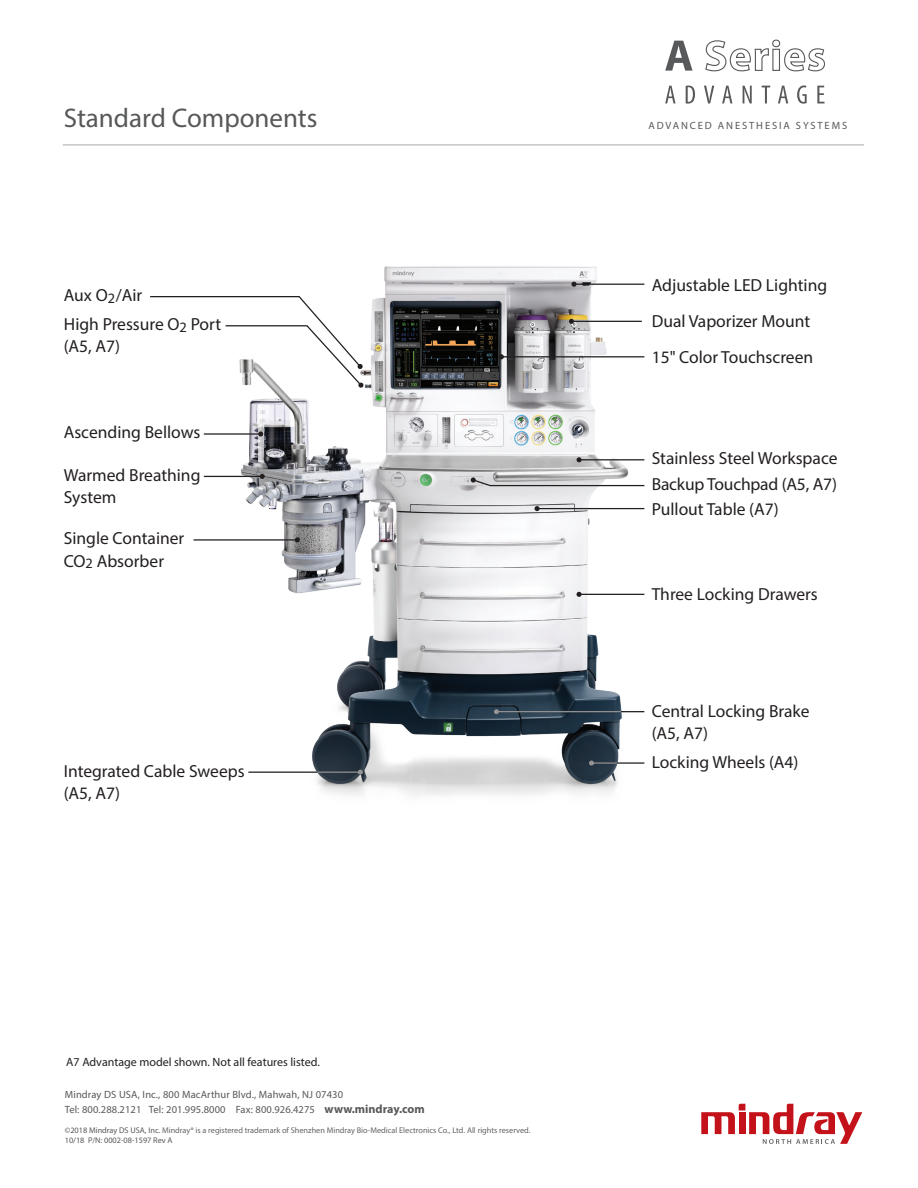
<style>
.page{position:relative;width:918px;height:1188px;background:#fff}
.page>*{position:absolute;margin:0;border:0;box-sizing:border-box;transform-origin:0 0}
.t1{font:27px "Myriad Pro";color:#57585a}
.t2{font:17.55px/22.4px "Myriad Pro";color:#231f20}
.t3{font:12px "Myriad Pro";color:#231f20}
.t4{font:10.5px "Myriad Pro";letter-spacing:.01em;color:#57585a}
.t5{font:10.5px "Myriad Pro";letter-spacing:.18em;color:#57585a}
.t6{font:8.25px/10.5px "Myriad Pro";color:#636366}
.s1{font-weight:700;font-size:12px}
.s2{color:#57585a}
</style>
<div class="page">
<svg style="left:701px;top:1104px;width:161px;height:40px"></svg>
<hr style="left:63px;top:145px;width:801px;height:1px;background:#a8a9ad">
<img style="left:193px;top:266px;width:452px;height:530px">
<hr style="left:579px;top:594px;width:65px;height:1px;background:#231f20">
<svg style="left:577px;top:592px;width:5px;height:5px"></svg>
<hr style="left:579px;top:459px;width:65px;height:1px;background:#231f20">
<svg style="left:577px;top:457px;width:5px;height:5px"></svg>
<svg style="left:471px;top:477px;width:174px;height:10px"></svg>
<svg style="left:150px;top:295px;width:213px;height:93px"></svg>
<hr style="left:537px;top:508px;width:107px;height:1px;background:#231f20">
<svg style="left:535px;top:506px;width:5px;height:5px"></svg>
<hr style="left:194px;top:539px;width:103px;height:2px;background:#231f20">
<svg style="left:295px;top:537px;width:5px;height:5px"></svg>
<hr style="left:248px;top:772px;width:112px;height:1px;background:#231f20">
<hr style="left:204px;top:476px;width:58px;height:1px;background:#231f20">
<svg style="left:260px;top:474px;width:5px;height:5px"></svg>
<hr style="left:204px;top:433px;width:57px;height:2px;background:#231f20">
<svg style="left:258px;top:431px;width:5px;height:6px"></svg>
<hr style="left:496px;top:711px;width:148px;height:1px;background:#231f20">
<hr style="left:591px;top:762px;width:53px;height:2px;background:#231f20">
<hr style="left:574px;top:284px;width:70px;height:1px;background:#231f20">
<svg style="left:571px;top:282px;width:6px;height:5px"></svg>
<hr style="left:571px;top:321px;width:71px;height:1px;background:#231f20">
<svg style="left:569px;top:319px;width:5px;height:5px"></svg>
<hr style="left:501px;top:356px;width:143px;height:1px;background:#231f20">
<svg style="left:499px;top:354px;width:5px;height:5px"></svg>
<hr style="left:496px;top:711px;width:125px;height:1px;background:#939598">
<svg style="left:494px;top:709px;width:5px;height:5px"></svg>
<hr style="left:591px;top:762px;width:26px;height:2px;background:#939598">
<svg style="left:589px;top:761px;width:5px;height:5px"></svg>
<hr style="left:317px;top:772px;width:43px;height:1px;background:#939598">
<svg style="left:358px;top:770px;width:5px;height:5px"></svg>
<svg style="left:665px;top:41px;width:28px;height:30px"></svg>
<svg style="left:705px;top:39px;width:120px;height:33px"></svg>
<svg style="left:665px;top:86px;width:11px;height:17px"></svg>
<svg style="left:686px;top:86px;width:9px;height:18px"></svg>
<svg style="left:704px;top:86px;width:10px;height:17px"></svg>
<svg style="left:722px;top:86px;width:10px;height:17px"></svg>
<svg style="left:743px;top:86px;width:9px;height:17px"></svg>
<svg style="left:762px;top:86px;width:8px;height:17px"></svg>
<svg style="left:778px;top:86px;width:10px;height:17px"></svg>
<svg style="left:797px;top:85px;width:10px;height:19px"></svg>
<svg style="left:817px;top:86px;width:7px;height:17px"></svg>
<p class="t1" style="left:64px;top:102px;width:255px">Standard Components</p>
<p class="t2" style="left:64px;top:284px;width:80px">Aux O<sub>2</sub>/Air</p>
<p class="t2" style="left:64px;top:313px;width:159px">High Pressure O<sub>2</sub> Port (A5, A7)</p>
<p class="t2" style="left:64px;top:421px;width:138px">Ascending Bellows</p>
<p class="t2" style="left:64px;top:463px;width:138px">Warmed Breathing<br>System</p>
<p class="t2" style="left:64px;top:527px;width:122px">Single Container<br>CO<sub>2</sub> Absorber</p>
<p class="t2" style="left:64px;top:759px;width:182px">Integrated Cable Sweeps (A5, A7)</p>
<p class="t3" style="left:66px;top:1055px;width:255px">A7 Advantage model shown. Not all features listed.</p>
<p class="t4" style="left:65px;top:1088px;width:280px">Mindray DS USA, Inc., 800 MacArthur Blvd., Mahwah, NJ 07430</p>
<p class="t4" style="left:65px;top:1103px;width:361px">Tel: 800.288.2121 Tel: 201.995.8000 Fax: 800.926.4275 <span class="s1">www.mindray.com</span></p>
<p class="t6" style="left:65px;top:1124px;width:467px"><span class="s2">©2018 Mindray DS USA, Inc.</span> Mindray® is a registered trademark of Shenzhen Mindray Bio-Medical Electronics Co., Ltd. All rights reserved.<br><span class="s2">10/18 P/N: 0002-08-1597 Rev A</span></p>
<p class="t5" style="left:648px;top:119px;width:200px">ADVANCED ANESTHESIA SYSTEMS</p>
<p class="t2" style="left:652px;top:273px;width:177px">Adjustable LED Lighting</p>
<p class="t2" style="left:652px;top:309px;width:160px">Dual Vaporizer Mount</p>
<p class="t2" style="left:652px;top:345px;width:163px">15" Color Touchscreen</p>
<p class="t2" style="left:652px;top:447px;width:187px">Stainless Steel Workspace</p>
<p class="t2" style="left:652px;top:472px;width:187px">Backup Touchpad (A5, A7)</p>
<p class="t2" style="left:652px;top:498px;width:129px">Pullout Table (A7)</p>
<p class="t2" style="left:652px;top:583px;width:168px">Three Locking Drawers</p>
<p class="t2" style="left:652px;top:700px;width:159px">Central Locking Brake (A5, A7)</p>
<p class="t2" style="left:652px;top:750px;width:148px">Locking Wheels (A4)</p>
</div>
